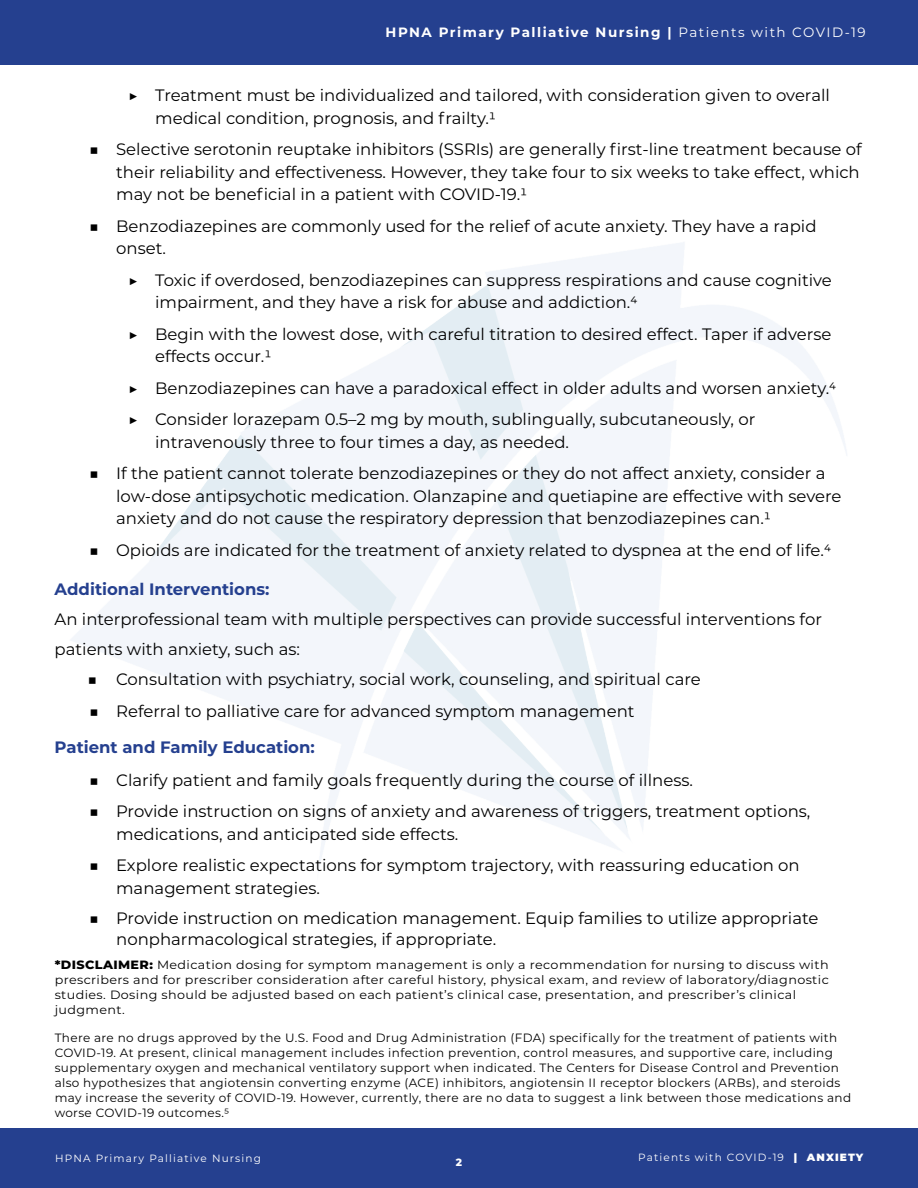
<style>
.page{position:relative;width:918px;height:1188px;background:#fff}
.page>*{position:absolute;margin:0;border:0;box-sizing:border-box;transform-origin:0 0}
.t1{font:16.5px/22.5px "Montserrat";color:#000}
.t2{font:700 16.5px "Montserrat";color:#25408f}
.t3{font:700 13.5px "Montserrat";letter-spacing:.11em;color:#fff}
.t4{font:12px/15px "Montserrat";letter-spacing:.03em;color:#000}
.t5{font:12px/15px "Montserrat";letter-spacing:.03em;color:#000;scale:1.06 1}
.t6{font:10.5px "Montserrat";letter-spacing:.11em;color:#fff}
.t7{font:800 10.5px "Montserrat";color:#fff}
.s1{font-weight:400}
.s2{font-weight:800}
.s3{font-weight:900}
</style>
<div class="page">
<img style="left:71px;top:242px;width:776px;height:625px">
<div style="left:0;top:1129px;width:918px;height:59px;background:#25408f"></div>
<div style="left:0;top:0;width:918px;height:65px;background:#25408f"></div>
<p class="t3" style="left:386px;top:23px;width:482px">HPNA Primary Palliative Nursing | <span class="s1">Patients with COVID-19</span></p>
<p class="t1" style="left:155px;top:83px;width:676px;text-indent:-27px">▶ Treatment must be individualized and tailored, with consideration given to overall medical condition, prognosis, and frailty.1</p>
<p class="t1" style="left:116px;top:137px;width:747px;text-align:justify;text-indent:-27px">■ Selective serotonin reuptake inhibitors (SSRIs) are generally first-line treatment because of their reliability and effectiveness. However, they take four to six weeks to take effect, which may not be beneficial in a patient with COVID-19.1</p>
<p class="t1" style="left:116px;top:214px;width:702px;text-indent:-27px">■ Benzodiazepines are commonly used for the relief of acute anxiety. They have a rapid onset.</p>
<p class="t1" style="left:155px;top:268px;width:678px;text-indent:-27px">▶ Toxic if overdosed, benzodiazepines can suppress respirations and cause cognitive impairment, and they have a risk for abuse and addiction.4</p>
<p class="t1" style="left:155px;top:322px;width:678px;text-indent:-27px">▶ Begin with the lowest dose, with careful titration to desired effect. Taper if adverse effects occur.1</p>
<p class="t1" style="left:128px;top:371px;width:710px;line-height:31.5px">▶ Benzodiazepines can have a paradoxical effect in older adults and worsen anxiety.4 ▶ Consider lorazepam 0.5–2 mg by mouth, sublingually, subcutaneously, or</p>
<p class="t1" style="left:155px;top:430px;width:415px">intravenously three to four times a day, as needed.</p>
<p class="t1" style="left:116px;top:461px;width:727px;text-indent:-27px">■ If the patient cannot tolerate benzodiazepines or they do not affect anxiety, consider a low-dose antipsychotic medication. Olanzapine and quetiapine are effective with severe anxiety and do not cause the respiratory depression that benzodiazepines can.1</p>
<p class="t1" style="left:89px;top:538px;width:743px">■ Opioids are indicated for the treatment of anxiety related to dyspnea at the end of life.4</p>
<p class="t2" style="left:55px;top:577px;width:216px">Additional Interventions:</p>
<p class="t1" style="left:55px;top:604px;width:769px;line-height:30px">An interprofessional team with multiple perspectives can provide successful interventions for patients with anxiety, such as:</p>
<p class="t1" style="left:88px;top:667px;width:615px">■ Consultation with psychiatry, social work, counseling, and spiritual care</p>
<p class="t1" style="left:89px;top:699px;width:547px">■ Referral to palliative care for advanced symptom management</p>
<p class="t2" style="left:55px;top:735px;width:262px">Patient and Family Education:</p>
<p class="t1" style="left:89px;top:768px;width:605px">■ Clarify patient and family goals frequently during the course of illness.</p>
<p class="t1" style="left:116px;top:799px;width:696px;text-indent:-27px">■ Provide instruction on signs of anxiety and awareness of triggers, treatment options, medications, and anticipated side effects.</p>
<p class="t1" style="left:116px;top:853px;width:685px;text-indent:-27px">■ Explore realistic expectations for symptom trajectory, with reassuring education on management strategies.</p>
<p class="t1" style="left:116px;top:907px;width:704px;line-height:21px;text-indent:-27px">■ Provide instruction on medication management. Equip families to utilize appropriate nonpharmacological strategies, if appropriate.</p>
<p class="t5" style="left:55px;top:956px;width:732px"><span class="s2">*DISCLAIMER:</span> Medication dosing for symptom management is only a recommendation for nursing to discuss with prescribers and for prescriber consideration after careful history, physical exam, and review of laboratory/diagnostic studies. Dosing should be adjusted based on each patient’s clinical case, presentation, and prescriber’s clinical judgment.</p>
<p class="t4" style="left:55px;top:1030px;width:798px">There are no drugs approved by the U.S. Food and Drug Administration (FDA) specifically for the treatment of patients with COVID-19. At present, clinical management includes infection prevention, control measures, and supportive care, including supplementary oxygen and mechanical ventilatory support when indicated. The Centers for Disease Control and Prevention also hypothesizes that angiotensin converting enzyme (ACE) inhibitors, angiotensin II receptor blockers (ARBs), and steroids may increase the severity of COVID-19. However, currently, there are no data to suggest a link between those medications and worse COVID-19 outcomes.5</p>
<p class="t6" style="left:55px;top:1151px;width:207px">HPNA Primary Palliative Nursing</p>
<p class="t7" style="left:456px;top:1154px;width:8px">2</p>
<p class="t6" style="left:638px;top:1150px;width:227px">Patients with COVID-19 <span class="s3">| ANXIETY</span></p>
</div>
